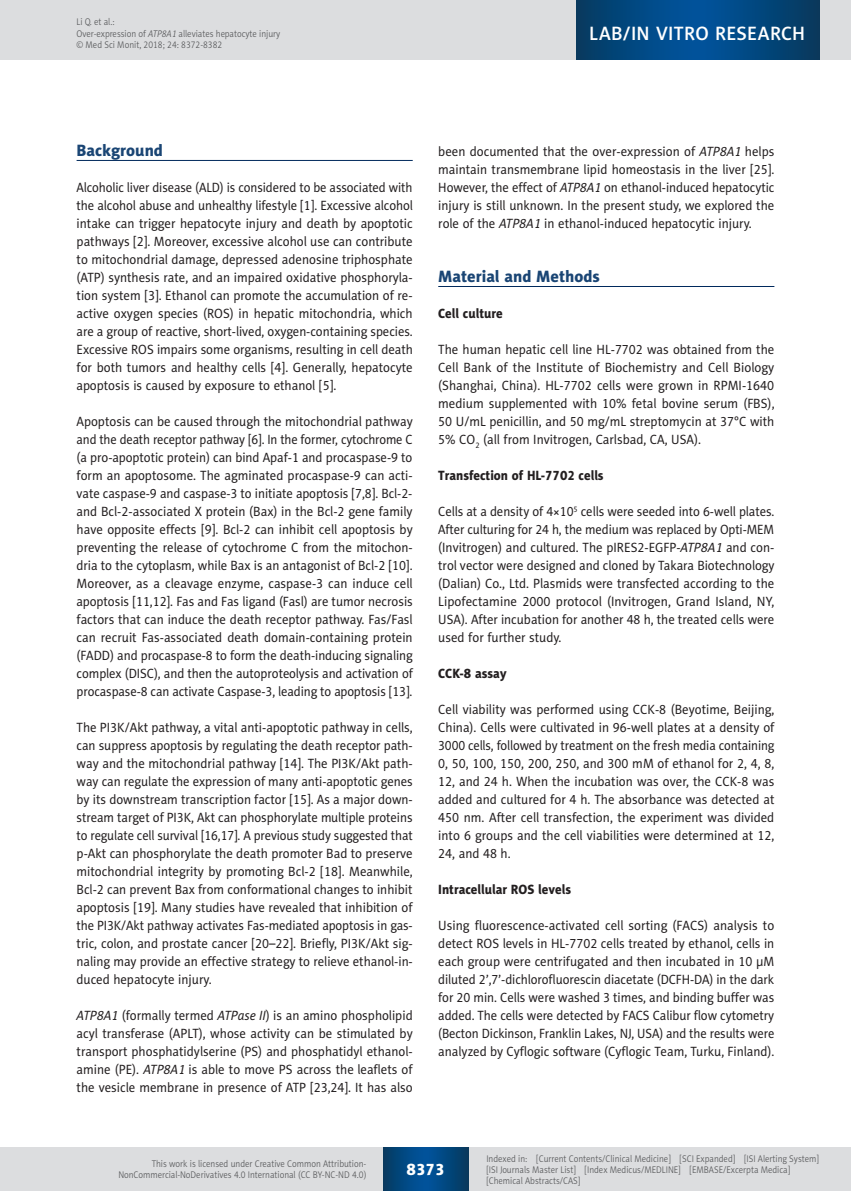
<style>
.page{position:relative;width:851px;height:1191px;background:#fff}
.page>*{position:absolute;margin:0;border:0;box-sizing:border-box;transform-origin:0 0}
.t1{font:19.5px "Naomi Sans EFN Medium";letter-spacing:.01em;color:#fff}
.MSM_Headline_1{font:16.5px "Naomi Sans EFN Heavy";color:#1a4574}
.t2{font:16.5px "Naomi Sans EFN Heavy";color:#fff}
.MSM_Body{font:13.5px/18px "Naomi Sans EFN";color:#231f20;text-align:justify;scale:.95 1}
.MSM_Body-2{font:13.5px/18px "Naomi Sans EFN";color:#231f20;text-align:justify;scale:.93 1}
.MSM_Body-3{font:13.5px/18px "Naomi Sans EFN";color:#231f20;text-align:justify;scale:.94 1}
.MSM_Headline_2{font:13.5px "Naomi Sans EFN Heavy";color:#231f20;scale:.95 1}
.MSM_pagina_zywa{font:9.75px/11.2px "Naomi Sans EFN Light";color:#57585a;scale:.9 1}
.MSM_pagina_sygnatura{font:9.75px "Naomi Sans EFN Light";color:#57585a;scale:.9 1}
.s1{font-style:italic}
</style>
<div class="page">
<hr style="left:77px;top:160px;width:335px;height:1px;background:#00295c">
<hr style="left:438px;top:286px;width:336px;height:1px;background:#00295c">
<div style="left:0;top:1148px;width:850px;height:43px;background:#dcdddf"></div>
<svg style="left:383px;top:1147px;width:85px;height:43px;background:#02477e"></svg>
<div style="left:0;top:0;width:850px;height:60px;background:#dcdddf"></div>
<svg style="left:576px;top:0;width:243px;height:60px;background:#02477e"></svg>
<p class="MSM_pagina_zywa" style="left:77px;top:16px;width:228px">Li Q. et al.:<br>Over-expression of <span class="s1">ATP8A1</span> alleviates hepatocyte injury</p>
<p class="MSM_pagina_sygnatura" style="left:77px;top:39px;width:163px">© Med Sci Monit, 2018; 24: 8372-8382</p>
<h1 class="t1" style="left:589px;top:22px;width:217px">LAB/IN VITRO RESEARCH</h1>
<p class="MSM_Headline_1" style="left:77px;top:140px;width:88px">Background</p>
<p class="MSM_Body-2" style="left:77px;top:178px;width:363px">Alcoholic liver disease (ALD) is considered to be associated with the alcohol abuse and unhealthy lifestyle [1]. Excessive alcohol intake can trigger hepatocyte injury and death by apoptotic pathways [2]. Moreover, excessive alcohol use can contribute to mitochondrial damage, depressed adenosine triphosphate (ATP) synthesis rate, and an impaired oxidative phosphoryla&shy;tion system [3]. Ethanol can promote the accumulation of re&shy;active oxygen species (ROS) in hepatic mitochondria, which are a group of reactive, short-lived, oxygen-containing species.<br>Excessive ROS impairs some organisms, resulting in cell death for both tumors and healthy cells [4]. Generally, hepatocyte apoptosis is caused by exposure to ethanol [5].</p>
<p class="MSM_Body" style="left:77px;top:412px;width:355px">Apoptosis can be caused through the mitochondrial pathway and the death receptor pathway [6]. In the former, cytochrome C (a pro-apoptotic protein) can bind Apaf-1 and procaspase-9 to form an apoptosome. The agminated procaspase-9 can acti&shy;vate caspase-9 and caspase-3 to initiate apoptosis [7,8]. Bcl-2- and Bcl-2-associated X protein (Bax) in the Bcl-2 gene family have opposite effects [9]. Bcl-2 can inhibit cell apoptosis by preventing the release of cytochrome C from the mitochon&shy;dria to the cytoplasm, while Bax is an antagonist of Bcl-2 [10].<br>Moreover, as a cleavage enzyme, caspase-3 can induce cell apoptosis [11,12]. Fas and Fas ligand (Fasl) are tumor necrosis factors that can induce the death receptor pathway. Fas/Fasl can recruit Fas-associated death domain-containing protein (FADD) and procaspase-8 to form the death-inducing signaling complex (DISC), and then the autoproteolysis and activation of procaspase-8 can activate Caspase-3, leading to apoptosis [13].</p>
<p class="MSM_Body" style="left:77px;top:718px;width:355px">The PI3K/Akt pathway, a vital anti-apoptotic pathway in cells, can suppress apoptosis by regulating the death receptor path&shy;way and the mitochondrial pathway [14]. The PI3K/Akt path&shy;way can regulate the expression of many anti-apoptotic genes by its downstream transcription factor [15]. As a major down&shy;stream target of PI3K, Akt can phosphorylate multiple proteins to regulate cell survival [16,17]. A previous study suggested that p-Akt can phosphorylate the death promoter Bad to preserve mitochondrial integrity by promoting Bcl-2 [18]. Meanwhile, Bcl-2 can prevent Bax from conformational changes to inhibit apoptosis [19]. Many studies have revealed that inhibition of the PI3K/Akt pathway activates Fas-mediated apoptosis in gas&shy;tric, colon, and prostate cancer [20–22]. Briefly, PI3K/Akt sig&shy;naling may provide an effective strategy to relieve ethanol-in&shy;duced hepatocyte injury.</p>
<p class="MSM_Body" style="left:77px;top:1006px;width:355px"><span class="s1">ATP8A1</span> (formally termed <span class="s1">ATPase II</span>) is an amino phospholipid acyl transferase (APLT), whose activity can be stimulated by transport phosphatidylserine (PS) and phosphatidyl ethanol&shy;amine (PE). <span class="s1">ATP8A1</span> is able to move PS across the leaflets of the vesicle membrane in presence of ATP [23,24]. It has also</p>
<p class="MSM_Body" style="left:438px;top:142px;width:355px">been documented that the over-expression of <span class="s1">ATP8A1</span> helps maintain transmembrane lipid homeostasis in the liver [25].<br>However, the effect of <span class="s1">ATP8A1</span> on ethanol-induced hepatocytic injury is still unknown. In the present study, we explored the role of the <span class="s1">ATP8A1</span> in ethanol-induced hepatocytic injury.</p>
<p class="MSM_Headline_1" style="left:438px;top:266px;width:163px">Material and Methods</p>
<p class="MSM_Headline_2" style="left:438px;top:305px;width:69px">Cell culture</p>
<p class="MSM_Body" style="left:438px;top:340px;width:355px">The human hepatic cell line HL-7702 was obtained from the Cell Bank of the Institute of Biochemistry and Cell Biology (Shanghai, China). HL-7702 cells were grown in RPMI-1640 medium supplemented with 10% fetal bovine serum (FBS), 50 U/mL penicillin, and 50 mg/mL streptomycin at 37°C with 5% CO<sub>2</sub> (all from Invitrogen, Carlsbad, CA, USA).</p>
<p class="MSM_Headline_2" style="left:438px;top:467px;width:176px">Transfection of HL-7702 cells</p>
<p class="MSM_Body-3" style="left:438px;top:502px;width:359px">Cells at a density of 4×10<sup>5</sup> cells were seeded into 6-well plates.<br>After culturing for 24 h, the medium was replaced by Opti-MEM (Invitrogen) and cultured. The pIRES2-EGFP-<span class="s1">ATP8A1</span> and con&shy;trol vector were designed and cloned by Takara Biotechnology (Dalian) Co., Ltd. Plasmids were transfected according to the Lipofectamine 2000 protocol (Invitrogen, Grand Island, NY, USA). After incubation for another 48 h, the treated cells were used for further study.</p>
<p class="MSM_Headline_2" style="left:438px;top:665px;width:74px">CCK-8 assay</p>
<p class="MSM_Body" style="left:438px;top:700px;width:355px">Cell viability was performed using CCK-8 (Beyotime, Beijing, China). Cells were cultivated in 96-well plates at a density of 3000 cells, followed by treatment on the fresh media containing 0, 50, 100, 150, 200, 250, and 300 mM of ethanol for 2, 4, 8, 12, and 24 h. When the incubation was over, the CCK-8 was added and cultured for 4 h. The absorbance was detected at 450 nm. After cell transfection, the experiment was divided into 6 groups and the cell viabilities were determined at 12, 24, and 48 h.</p>
<p class="MSM_Headline_2" style="left:438px;top:881px;width:141px">Intracellular ROS levels</p>
<p class="MSM_Body" style="left:438px;top:916px;width:355px">Using fluorescence-activated cell sorting (FACS) analysis to detect ROS levels in HL-7702 cells treated by ethanol, cells in each group were centrifugated and then incubated in 10 μM diluted 2’,7’-dichlorofluorescin diacetate (DCFH-DA) in the dark for 20 min. Cells were washed 3 times, and binding buffer was added. The cells were detected by FACS Calibur flow cytometry (Becton Dickinson, Franklin Lakes, NJ, USA) and the results were analyzed by Cyflogic software (Cyflogic Team, Turku, Finland).</p>
<p class="MSM_pagina_zywa" style="left:118px;top:1158px;width:277px;text-align:right">This work is licensed under Creative Common Attribution-<br>NonCommercial-NoDerivatives 4.0 International (CC BY-NC-ND 4.0)</p>
<p class="t2" style="left:406px;top:1159px;width:40px">8373</p>
<p class="MSM_pagina_zywa" style="left:486px;top:1152px;width:371px">Indexed in: [Current Contents/Clinical Medicine] [SCI Expanded] [ISI Alerting System] [ISI Journals Master List] [Index Medicus/MEDLINE] [EMBASE/Excerpta Medica] [Chemical Abstracts/CAS]</p>
</div>
